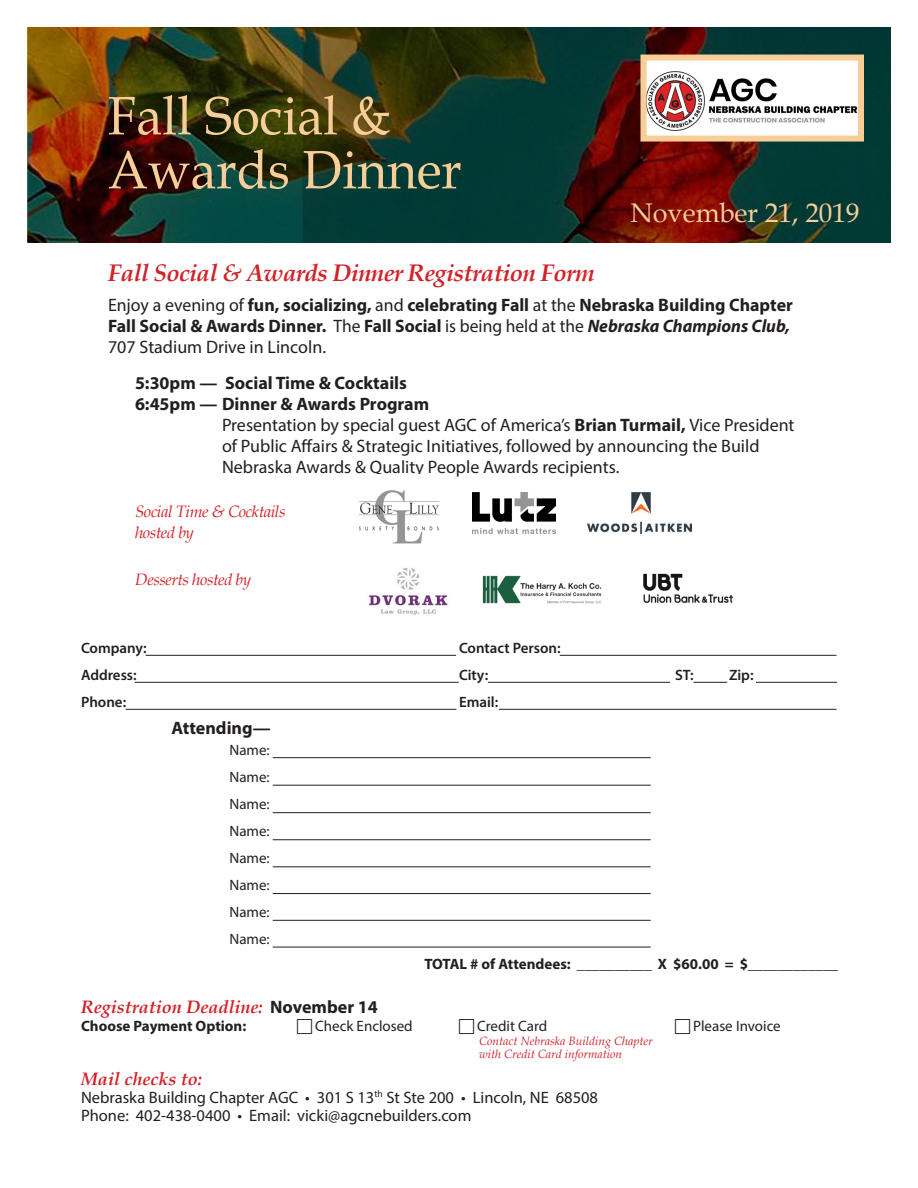
<style>
.page{position:relative;width:918px;height:1188px;background:#fff}
.page>*{position:absolute;margin:0;border:0;box-sizing:border-box;transform-origin:0 0}
.t1{font:54px "Book Antiqua";color:#f7ce98;scale:.95 1}
.t2{font:27px "Book Antiqua";color:#f7ce98}
.t3{font:italic 700 24px "Book Antiqua";letter-spacing:-.025em;color:#d12229}
.t4{font:700 18px/21px "Myriad Pro";color:#231f20}
.t5{font:18px/21px "Myriad Pro";color:#231f20}
.t6{font:italic 700 18px "Book Antiqua";color:#d12229}
.t7{font:16.5px "Myriad Pro";color:#231f20}
.t8{font:italic 16.5px/21px "Book Antiqua";letter-spacing:-.025em;color:#d12229}
.t9{font:15px "Myriad Pro";color:#231f20}
.t10{font:700 15px "Myriad Pro";color:#231f20}
.t11{font:600 15px "Myriad Pro";color:#231f20}
.t12{font:italic 12px/13.5px "Book Antiqua";color:#d12229}
.s1{font-weight:400}
.s2{font-style:italic}
.s3{font-weight:700}
.s4{font-family:"Myriad Pro";font-style:normal;color:#231f20}
</style>
<div class="page">
<img style="left:27px;top:27px;width:864px;height:216px">
<img style="left:358px;top:490px;width:82px;height:54px">
<hr style="left:146px;top:655px;width:310px;height:1px;background:#231f20">
<hr style="left:135px;top:682px;width:324px;height:1px;background:#231f20">
<hr style="left:126px;top:709px;width:330px;height:1px;background:#231f20">
<hr style="left:560px;top:655px;width:276px;height:1px;background:#231f20">
<hr style="left:488px;top:682px;width:182px;height:1px;background:#231f20">
<hr style="left:693px;top:682px;width:34px;height:1px;background:#231f20">
<hr style="left:756px;top:682px;width:81px;height:1px;background:#231f20">
<hr style="left:499px;top:709px;width:337px;height:1px;background:#231f20">
<hr style="left:273px;top:757px;width:378px;height:1px;background:#231f20">
<hr style="left:273px;top:785px;width:378px;height:1px;background:#231f20">
<hr style="left:273px;top:812px;width:378px;height:1px;background:#231f20">
<hr style="left:273px;top:839px;width:378px;height:1px;background:#231f20">
<hr style="left:273px;top:866px;width:378px;height:1px;background:#231f20">
<hr style="left:273px;top:893px;width:378px;height:1px;background:#231f20">
<img style="left:472px;top:493px;width:84px;height:40px">
<img style="left:588px;top:493px;width:104px;height:40px">
<img style="left:368px;top:568px;width:80px;height:47px">
<img style="left:482px;top:575px;width:120px;height:29px">
<img style="left:647px;top:62px;width:210px;height:73px">
<div style="left:640px;top:55px;width:224px;height:87px;border:6px solid #f7ce98"></div>
<img style="left:643px;top:573px;width:91px;height:31px">
<hr style="left:273px;top:947px;width:378px;height:1px;background:#231f20">
<hr style="left:273px;top:920px;width:378px;height:1px;background:#231f20">
<p class="t1" style="left:108px;top:78px;width:299px">Fall Social &amp;</p>
<p class="t1" style="left:108px;top:132px;width:374px">Awards Dinner</p>
<p class="t3" style="left:108px;top:256px;width:488px">Fall Social &amp; Awards Dinner Registration Form</p>
<p class="t2" style="left:630px;top:194px;width:230px">November 21, 2019</p>
<p class="t4" style="left:108px;top:293px;width:686px"><span class="s1">Enjoy a evening of</span> fun, socializing, <span class="s1">and</span> celebrating Fall <span class="s1">at the</span> Nebraska Building Chapter<br>Fall Social &amp; Awards Dinner. <span class="s1">The</span> Fall Social <span class="s1">is being held at the</span> <span class="s2">Nebraska Champions Club,<br></span><span class="s1">707 Stadium Drive in Lincoln.</span></p>
<p class="t4" style="left:135px;top:371px;width:274px">5:30pm — Social Time &amp; Cocktails</p>
<p class="t4" style="left:135px;top:392px;width:296px">6:45pm — Dinner &amp; Awards Program</p>
<p class="t5" style="left:222px;top:414px;width:574px">Presentation by special guest AGC of America’s <span class="s3">Brian Turmail,</span> Vice President of Public Affairs &amp; Strategic Initiatives, followed by announcing the Build<br>Nebraska Awards &amp; Quality People Awards recipients.</p>
<p class="t8" style="left:135px;top:501px;width:152px">Social Time &amp; Cocktails hosted by</p>
<p class="t8" style="left:135px;top:568px;width:118px">Desserts hosted by</p>
<p class="t11" style="left:81px;top:639px;width:67px">Company:</p>
<p class="t11" style="left:459px;top:639px;width:103px">Contact Person:</p>
<p class="t11" style="left:81px;top:666px;width:57px">Address:</p>
<p class="t11" style="left:459px;top:666px;width:31px">City:</p>
<p class="t11" style="left:675px;top:666px;width:20px">ST:</p>
<p class="t11" style="left:729px;top:666px;width:26px">Zip:</p>
<p class="t11" style="left:81px;top:693px;width:47px">Phone:</p>
<p class="t11" style="left:459px;top:693px;width:41px">Email:</p>
<p class="t4" style="left:171px;top:717px;width:101px">Attending—</p>
<p class="t9" style="left:230px;top:741px;width:42px">Name:</p>
<p class="t9" style="left:230px;top:768px;width:42px">Name:</p>
<p class="t9" style="left:230px;top:795px;width:42px">Name:</p>
<p class="t9" style="left:230px;top:822px;width:42px">Name:</p>
<p class="t9" style="left:230px;top:849px;width:42px">Name:</p>
<p class="t9" style="left:230px;top:876px;width:42px">Name:</p>
<p class="t9" style="left:230px;top:903px;width:42px">Name:</p>
<p class="t9" style="left:230px;top:930px;width:42px">Name:</p>
<p class="t10" style="left:425px;top:955px;width:415px">TOTAL # of Attendees: __________ X $60.00 = $____________</p>
<p class="t6" style="left:81px;top:994px;width:298px">Registration Deadline: <span class="s4">November 14</span></p>
<p class="t10" style="left:81px;top:1016px;width:167px">Choose Payment Option:</p>
<p class="t9" style="left:315px;top:1016px;width:99px">Check Enclosed</p>
<p class="t9" style="left:477px;top:1016px;width:72px">Credit Card</p>
<p class="t9" style="left:693px;top:1016px;width:89px">Please Invoice</p>
<p class="t6" style="left:81px;top:1066px;width:123px">Mail checks to:</p>
<p class="t7" style="left:81px;top:1087px;width:519px">Nebraska Building Chapter AGC • 301 S 13<sup>th</sup> St Ste 200 • Lincoln, NE 68508</p>
<p class="t7" style="left:81px;top:1105px;width:392px">Phone: 402-438-0400 • Email: vicki@agcnebuilders.com</p>
<p class="t12" style="left:479px;top:1033px;width:175px">Contact Nebraska Building Chapter with Credit Card information</p>
</div>
